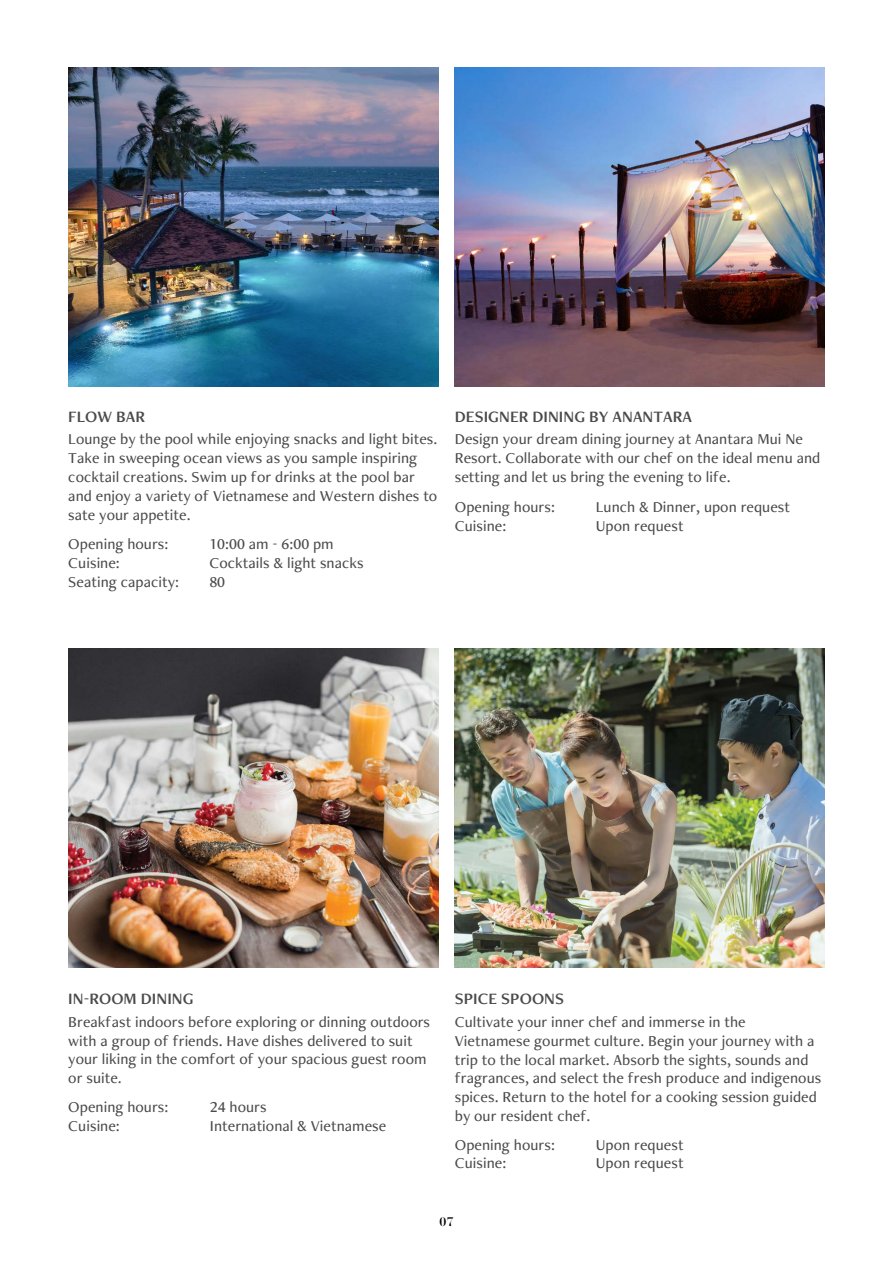
<style>
.page{position:relative;width:893px;height:1263px;background:#fff}
.page>*{position:absolute;margin:0;border:0;box-sizing:border-box;transform-origin:0 0}
.t1{font:16.5px "Freight Neo Pro Semi";letter-spacing:.005em;color:#4a4a4a}
.t2{font:500 15.75px/18.9px "Freight Neo Pro";letter-spacing:.005em;color:#4a4a4a}
.t3{font:600 12.45px "Chamberi Display";color:#000}
</style>
<div class="page">
<img style="left:68px;top:648px;width:370px;height:319px">
<img style="left:455px;top:648px;width:370px;height:319px">
<img style="left:68px;top:67px;width:370px;height:319px">
<img style="left:455px;top:67px;width:370px;height:319px">
<p class="t1" style="left:68px;top:405px;width:78px">FLOW BAR</p>
<p class="t2" style="left:68px;top:429px;width:371px">Lounge by the pool while enjoying snacks and light bites.<br>Take in sweeping ocean views as you sample inspiring cocktail creations. Swim up for drinks at the pool bar and enjoy a variety of Vietnamese and Western dishes to sate your appetite.</p>
<p class="t2" style="left:68px;top:534px;width:112px">Opening hours:<br>Cuisine:<br>Seating capacity:</p>
<p class="t2" style="left:209px;top:534px;width:156px">10:00 am - 6:00 pm<br>Cocktails &amp; light snacks<br>80</p>
<p class="t1" style="left:455px;top:405px;width:239px">DESIGNER DINING BY ANANTARA</p>
<p class="t2" style="left:455px;top:429px;width:367px">Design your dream dining journey at Anantara Mui Ne<br>Resort. Collaborate with our chef on the ideal menu and setting and let us bring the evening to life.</p>
<p class="t2" style="left:455px;top:497px;width:102px">Opening hours:<br>Cuisine:</p>
<p class="t2" style="left:596px;top:497px;width:196px">Lunch &amp; Dinner, upon request<br>Upon request</p>
<p class="t1" style="left:68px;top:987px;width:127px">IN-ROOM DINING</p>
<p class="t2" style="left:68px;top:1011px;width:363px">Breakfast indoors before exploring or dinning outdoors with a group of friends. Have dishes delivered to suit your liking in the comfort of your spacious guest room or suite.</p>
<p class="t2" style="left:68px;top:1097px;width:102px">Opening hours:<br>Cuisine:</p>
<p class="t2" style="left:210px;top:1097px;width:178px">24 hours<br>International &amp; Vietnamese</p>
<p class="t1" style="left:455px;top:987px;width:111px">SPICE SPOONS</p>
<p class="t2" style="left:455px;top:1012px;width:368px">Cultivate your inner chef and immerse in the Vietnamese gourmet culture. Begin your journey with a trip to the local market. Absorb the sights, sounds and fragrances, and select the fresh produce and indigenous spices. Return to the hotel for a cooking session guided by our resident chef.</p>
<p class="t2" style="left:455px;top:1134px;width:102px">Opening hours:<br>Cuisine:</p>
<p class="t2" style="left:596px;top:1134px;width:89px">Upon request<br>Upon request</p>
<p class="t3" style="left:439px;top:1213px;width:16px">07</p>
</div>
